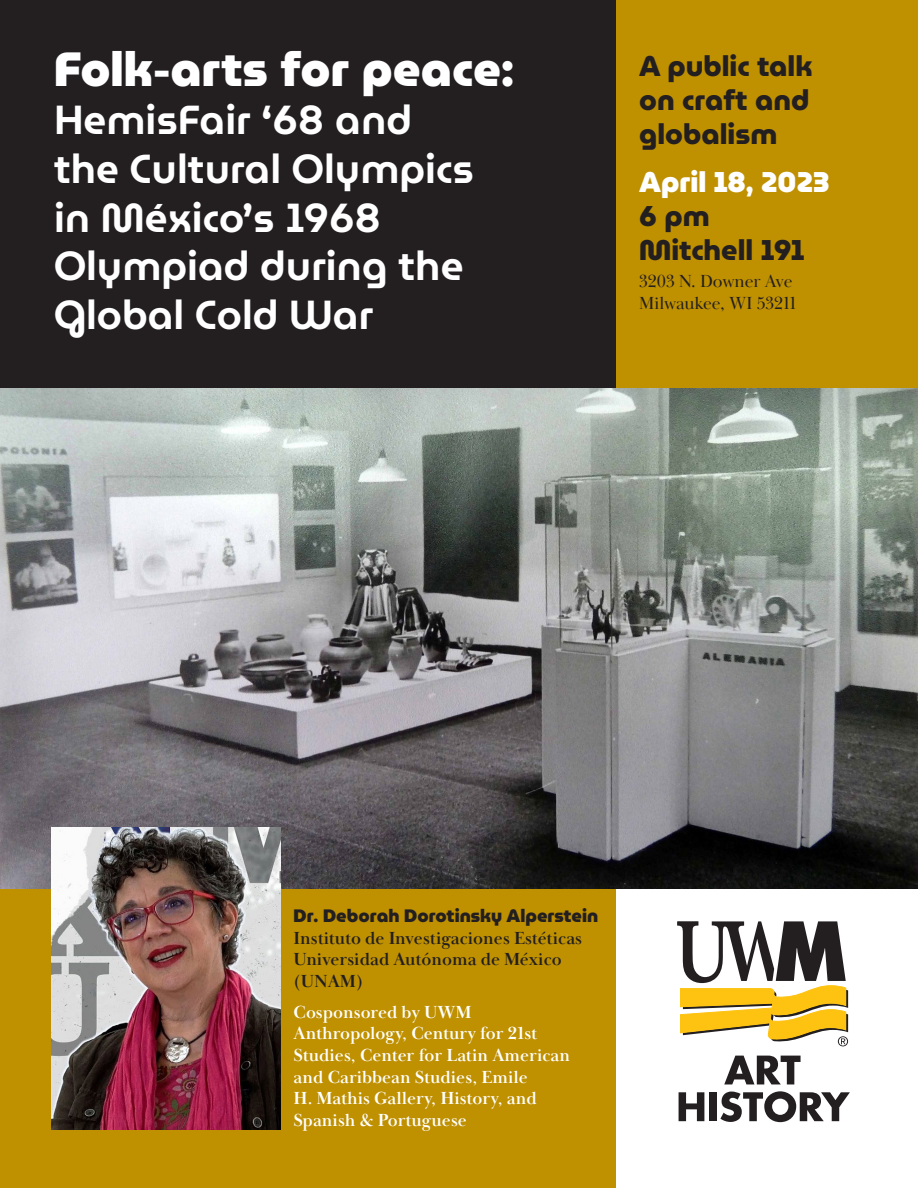
<style>
.page{position:relative;width:918px;height:1188px;background:#fff}
.page>*{position:absolute;margin:0;border:0;box-sizing:border-box;transform-origin:0 0}
.t1{font:900 48px "Museo Moderno";color:#fff}
.t2{font:600 40.5px/48.6px "Museo Moderno";color:#fff}
.t3{font:800 28.5px/34.2px "Museo Moderno";color:#231f20;text-align:justify}
.t4{font:900 28.5px "Museo Moderno";color:#fff}
.t5{font:700 18px/21.6px "Baskerville Display PT";color:#fff}
.t6{font:700 18px/21.6px "Baskerville Display PT";color:#231f20}
.t7{font:18px/21.6px "Baskerville Display PT";color:#231f20}
.t8{font:900 18px "Museo Moderno";color:#231f20}
</style>
<div class="page">
<div style="left:540px;top:0;width:378px;height:500px;background:#bf9000"></div>
<div style="left:0;top:678px;width:616px;height:510px;background:#bf9000"></div>
<div style="left:0;top:0;width:616px;height:433px;background:#231f20"></div>
<svg style="left:724px;top:1056px;width:77px;height:28px"></svg>
<svg style="left:679px;top:1092px;width:25px;height:29px"></svg>
<div style="left:709px;top:1092px;width:8px;height:29px;background:#231f20"></div>
<svg style="left:720px;top:1091px;width:130px;height:31px"></svg>
<svg style="left:677px;top:921px;width:171px;height:125px"></svg>
<img style="left:0;top:388px;width:918px;height:500px">
<img style="left:52px;top:828px;width:229px;height:301px">
<h1 class="t1" style="left:54px;top:33px;width:462px">Folk-arts for peace:</h1>
<h2 class="t2" style="left:54px;top:94px;width:422px">HemisFair ‘68 and the Cultural Olympics in México’s 1968<br>Olympiad during the<br>Global Cold War</h2>
<h3 class="t3" style="left:639px;top:48px;width:175px">A public talk on craft and globalism</h3>
<h3 class="t4" style="left:639px;top:160px;width:192px">April 18, 2023</h3>
<h3 class="t3" style="left:639px;top:198px;width:167px">6 pm<br>Mitchell 191</h3>
<p class="t7" style="left:639px;top:271px;width:158px">3203 N. Downer Ave<br>Milwaukee, WI 53211</p>
<p class="t8" style="left:294px;top:902px;width:306px">Dr. Deborah Dorotinsky Alperstein</p>
<p class="t6" style="left:294px;top:928px;width:290px">Instituto de Investigaciones Estéticas<br>Universidad Autónoma de México (UNAM)</p>
<p class="t5" style="left:294px;top:1002px;width:278px">Cosponsored by UWM<br>Anthropology, Century for 21st<br>Studies, Center for Latin American and Caribbean Studies, Emile<br>H. Mathis Gallery, History, and<br>Spanish &amp; Portuguese</p>
</div>
